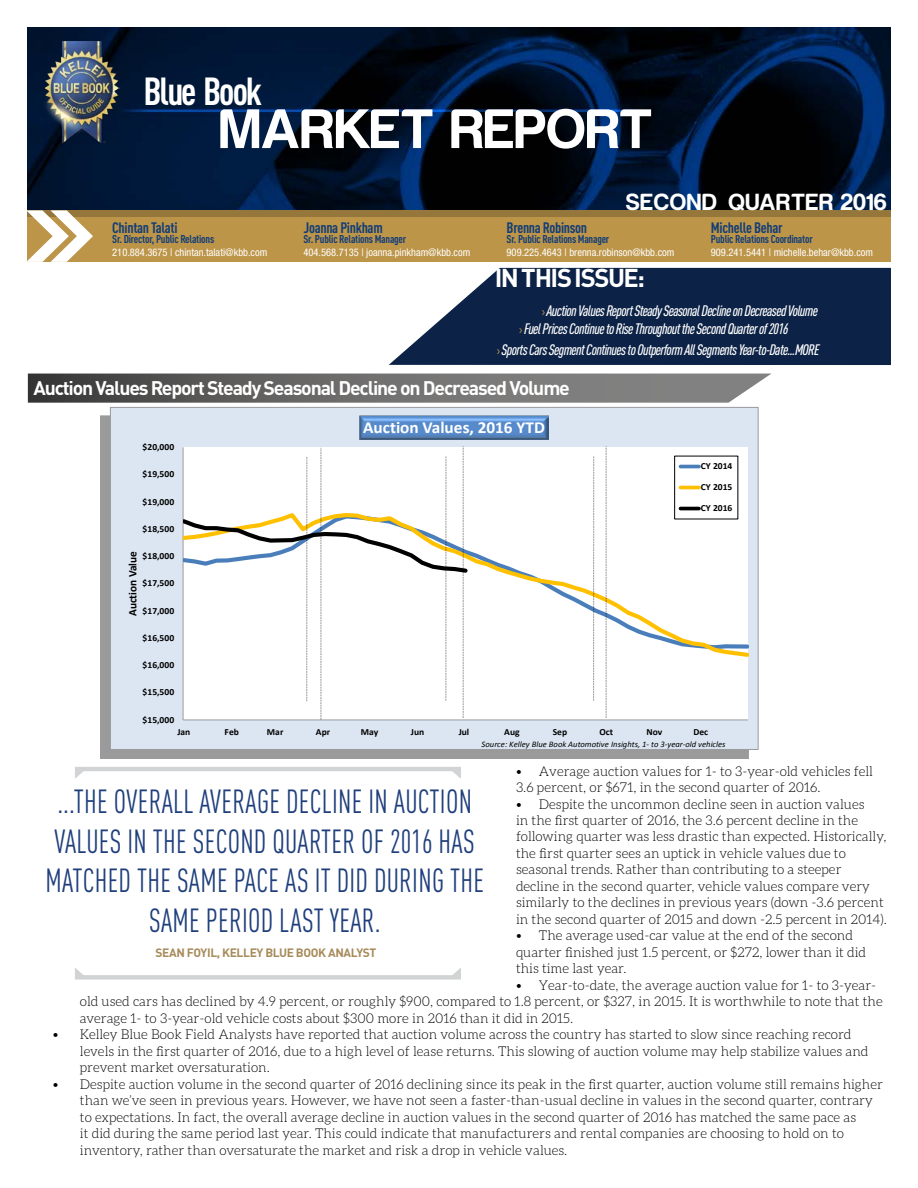
<style>
.page{position:relative;width:918px;height:1188px;background:#fff}
.page>*{position:absolute;margin:0;border:0;box-sizing:border-box;transform-origin:0 0}
.t1{font:700 57px "Harabara Mais Bold Harabara Mais";letter-spacing:-.02em;color:#fff}
.t2{font:700 condensed 38.55px "DINOT";letter-spacing:-.06em;color:#fff}
.t3{font:condensed 33px/39.6px "DINOT";letter-spacing:.01em;color:#1f3f7c;text-align:center;scale:.89 1}
.t4{font:700 25.5px "DINOT";letter-spacing:-.055em;color:#fff}
.t5{font:700 23.85px "Harabara Mais Bold Harabara Mais";color:#fff}
.t6{font:700 19.5px "DINOT";letter-spacing:-.06em;color:#fff}
.t7{font:700 16.95px "Calibri";color:#fff}
.t8{font:italic 500 condensed 15px/18.8px "DINOT";letter-spacing:-.04em;color:#fff}
.t9{font:700 condensed 15px "DINOT";letter-spacing:-.02em;color:#133d77}
.t10{font:300 13.5px/16.5px "Aleo";color:#000}
.t11{font:700 12px "DINOT";letter-spacing:-.03em;color:#a78b5a}
.t12{font:700 11.55px "Calibri";letter-spacing:.005em;color:#000}
.t13{font:700 condensed 11.25px "DINOT";letter-spacing:-.02em;color:#133d77}
.t14{font:condensed 10.5px "Helvetica Neue LT Std";color:#fff}
.t15{font:700 9.3px "Calibri";letter-spacing:.005em;color:#000}
.t16{font:italic 8.4px "Calibri";color:#000}
.s1{font-family:"Myriad Pro";font-weight:400;font-style:normal;font-stretch:normal;font-size:13.5px;color:#bc9548}
</style>
<div class="page">
<svg style="left:389px;top:268px;width:502px;height:97px;background:#273a5a"></svg>
<div style="left:100px;top:416px;width:648px;height:343px;background:#9a9a9a"></div>
<div style="left:110px;top:407px;width:648px;height:342px;background:#dce6f2"></div>
<div style="left:183px;top:447px;width:565px;height:273px;background:#fff"></div>
<hr style="left:183px;top:720px;width:565px;height:1px;background:#989a9d">
<svg style="left:470px;top:510px;width:279px;height:149px"></svg>
<img style="left:360px;top:416px;width:188px;height:24px">
<div style="left:675px;top:456px;width:63px;height:63px;background:#fff"></div>
<hr style="left:681px;top:465px;width:18px;height:3px;background:#4a7ebb">
<hr style="left:681px;top:486px;width:18px;height:3px;background:#ffc000">
<hr style="left:681px;top:507px;width:18px;height:3px;background:#000">
<svg style="left:606px;top:446px;width:1px;height:272px"></svg>
<svg style="left:183px;top:446px;width:287px;height:274px"></svg>
<svg style="left:593px;top:456px;width:1px;height:245px"></svg>
<img style="left:27px;top:27px;width:864px;height:183px">
<img style="left:42px;top:42px;width:77px;height:103px">
<div style="left:27px;top:210px;width:864px;height:52px;background:#bc9548"></div>
<svg style="left:28px;top:374px;width:743px;height:29px;background:#6f6f6e"></svg>
<div style="left:27px;top:210px;width:864px;height:7px;background:#96773b"></div>
<svg style="left:27px;top:210px;width:66px;height:52px"></svg>
<svg style="left:75px;top:968px;width:386px;height:12px"></svg>
<svg style="left:75px;top:767px;width:386px;height:11px"></svg>
<h2 class="t2" style="left:144px;top:68px;width:120px">Blue Book</h2>
<h1 class="t1" style="left:218px;top:96px;width:436px">MARKET REPORT</h1>
<p class="t9" style="left:112px;top:218px;width:67px">Chintan Talati</p>
<p class="t13" style="left:112px;top:232px;width:104px">Sr. Director, Public Relations</p>
<p class="t14" style="left:112px;top:246px;width:157px">210.884.3675 | chintan.talati@kbb.com</p>
<p class="t9" style="left:304px;top:218px;width:81px">Joanna Pinkham</p>
<p class="t13" style="left:304px;top:232px;width:104px">Sr. Public Relations Manager</p>
<p class="t14" style="left:304px;top:246px;width:168px">404.568.7135 | joanna.pinkham@kbb.com</p>
<h3 class="t5" style="left:625px;top:188px;width:263px">SECOND QUARTER 2016</h3>
<p class="t9" style="left:507px;top:218px;width:82px">Brenna Robinson</p>
<p class="t13" style="left:507px;top:232px;width:104px">Sr. Public Relations Manager</p>
<p class="t14" style="left:507px;top:246px;width:169px">909.225.4643 | brenna.robinson@kbb.com</p>
<h3 class="t4" style="left:495px;top:261px;width:151px">IN THIS ISSUE:</h3>
<p class="t9" style="left:711px;top:218px;width:73px">Michelle Behar</p>
<p class="t13" style="left:711px;top:232px;width:103px">Public Relations Coordinator</p>
<p class="t14" style="left:711px;top:246px;width:164px">909.241.5441 | michelle.behar@kbb.com</p>
<p class="t8" style="left:519px;top:301px;width:300px;text-indent:22px"><span class="s1">›</span>Auction Values Report Steady Seasonal Decline on Decreased Volume <span class="s1">›</span>Fuel Prices Continue to Rise Throughout the Second Quarter of 2016</p>
<p class="t8" style="left:497px;top:340px;width:324px"><span class="s1">›</span>Sports Cars Segment Continues to Outperform All Segments Year-to-Date...MORE</p>
<h3 class="t6" style="left:33px;top:375px;width:538px">Auction Values Report Steady Seasonal Decline on Decreased Volume</h3>
<p class="t15" style="left:143px;top:441px;width:33px">$20,000</p>
<p class="t15" style="left:143px;top:468px;width:33px">$19,500</p>
<p class="t15" style="left:143px;top:495px;width:33px">$19,000</p>
<p class="t15" style="left:143px;top:523px;width:33px">$18,500</p>
<p class="t12" style="left:125px;top:616px;width:66px;rotate:-90deg">Auction Value</p>
<p class="t15" style="left:143px;top:550px;width:33px">$18,000</p>
<p class="t15" style="left:143px;top:577px;width:33px">$17,500</p>
<p class="t15" style="left:143px;top:605px;width:33px">$17,000</p>
<p class="t15" style="left:143px;top:632px;width:33px">$16,500</p>
<p class="t15" style="left:143px;top:659px;width:33px">$16,000</p>
<p class="t15" style="left:143px;top:686px;width:33px">$15,500</p>
<p class="t15" style="left:143px;top:714px;width:33px">$15,000</p>
<p class="t7" style="left:363px;top:417px;width:183px">Auction Values, 2016 YTD</p>
<p class="t15" style="left:701px;top:460px;width:33px">CY 2014</p>
<p class="t15" style="left:701px;top:481px;width:33px">CY 2015</p>
<p class="t15" style="left:701px;top:502px;width:33px">CY 2016</p>
<p class="t15" style="left:177px;top:726px;width:15px">Jan</p>
<p class="t15" style="left:225px;top:726px;width:16px">Feb</p>
<p class="t15" style="left:267px;top:726px;width:18px">Mar</p>
<p class="t15" style="left:316px;top:726px;width:16px">Apr</p>
<p class="t15" style="left:361px;top:726px;width:19px">May</p>
<p class="t15" style="left:411px;top:726px;width:15px">Jun</p>
<p class="t15" style="left:459px;top:726px;width:12px">Jul</p>
<p class="t15" style="left:504px;top:726px;width:17px">Aug</p>
<p class="t15" style="left:553px;top:726px;width:16px">Sep</p>
<p class="t15" style="left:599px;top:726px;width:15px">Oct</p>
<p class="t15" style="left:646px;top:726px;width:18px">Nov</p>
<p class="t15" style="left:693px;top:726px;width:16px">Dec</p>
<p class="t16" style="left:482px;top:739px;width:246px">Source: Kelley Blue Book Automotive Insights, 1- to 3-year-old vehicles</p>
<p class="t10" style="left:516px;top:762px;width:359px">• Average auction values for 1- to 3-year-old vehicles fell<br>3.6 percent, or $671, in the second quarter of 2016.</p>
<p class="t10" style="left:516px;top:795px;width:373px">• Despite the uncommon decline seen in auction values<br>in the first quarter of 2016, the 3.6 percent decline in the following quarter was less drastic than expected. Historically, the first quarter sees an uptick in vehicle values due to seasonal trends. Rather than contributing to a steeper decline in the second quarter, vehicle values compare very similarly to the declines in previous years (down -3.6 percent in the second quarter of 2015 and down -2.5 percent in 2014).</p>
<p class="t10" style="left:516px;top:927px;width:352px">• The average used-car value at the end of the second quarter finished just 1.5 percent, or $272, lower than it did this time last year.</p>
<p class="t10" style="left:80px;top:977px;width:804px;text-indent:436px">• Year-to-date, the average auction value for 1- to 3-year&shy;old used cars has declined by 4.9 percent, or roughly $900, compared to 1.8 percent, or $327, in 2015. It is worthwhile to note that the average 1- to 3-year-old vehicle costs about $300 more in 2016 than it did in 2015.</p>
<p class="t10" style="left:80px;top:1026px;width:790px;text-indent:-27px">• Kelley Blue Book Field Analysts have reported that auction volume across the country has started to slow since reaching record levels in the first quarter of 2016, due to a high level of lease returns. This slowing of auction volume may help stabilize values and prevent market oversaturation.</p>
<p class="t10" style="left:80px;top:1076px;width:805px;text-indent:-27px">• Despite auction volume in the second quarter of 2016 declining since its peak in the first quarter, auction volume still remains higher than we’ve seen in previous years. However, we have not seen a faster-than-usual decline in values in the second quarter, contrary to expectations. In fact, the overall average decline in auction values in the second quarter of 2016 has matched the same pace as<br>it did during the same period last year. This could indicate that manufacturers and rental companies are choosing to hold on to inventory, rather than oversaturate the market and risk a drop in vehicle values.</p>
<h3 class="t3" style="left:45px;top:781px;width:494px">...THE OVERALL AVERAGE DECLINE IN AUCTION VALUES IN THE SECOND QUARTER OF 2016 HAS MATCHED THE SAME PACE AS IT DID DURING THE SAME PERIOD LAST YEAR.</h3>
<p class="t11" style="left:155px;top:945px;width:222px">SEAN FOYIL, KELLEY BLUE BOOK ANALYST</p>
</div>
